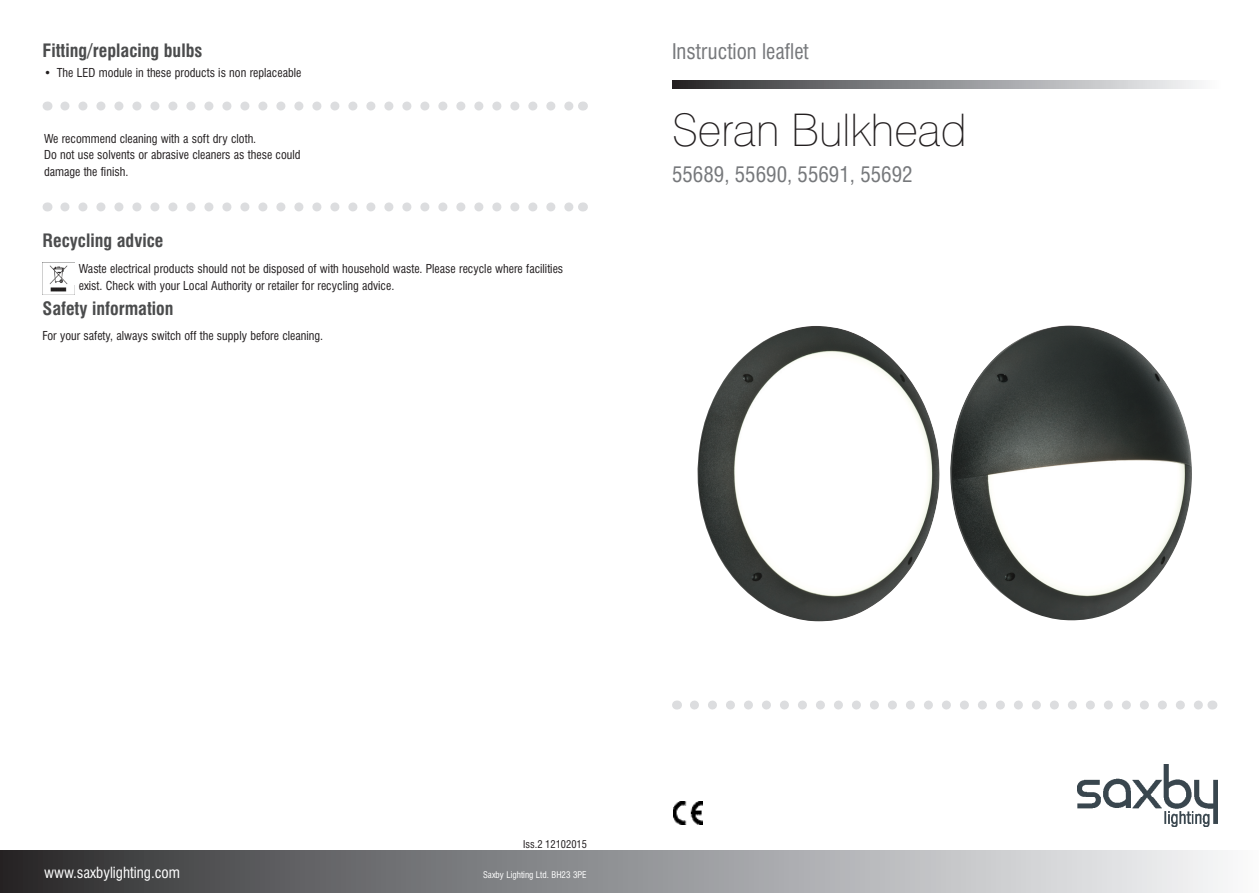
<style>
.page{position:relative;width:1259px;height:893px;background:#fff}
.page>*{position:absolute;margin:0;border:0;box-sizing:border-box;transform-origin:0 0}
.t1{font:100 45px "Swiss 721 BT";color:#231f20}
.t2{font:condensed 21px "Swiss 721 BT";color:#76787b}
.t3{font:700 condensed 18px "Swiss 721 BT";color:#4b4c4d}
.t4{font:condensed 15px "Swiss 721 BT";color:#fff}
.t5{font:condensed 12px/16.5px "Swiss 721 BT";color:#231f20}
.t6{font:condensed 10.5px "Swiss 721 BT";color:#231f20}
.t7{font:condensed 9px "Swiss 721 BT";color:#fff}
</style>
<div class="page">
<img style="left:673px;top:801px;width:30px;height:23px">
<svg style="left:672px;top:80px;width:527px;height:9px;background:#8e8f91"></svg>
<div style="left:0;top:850px;width:1259px;height:43px;background:linear-gradient(to right,#2d2d2f,#f9fbfd)"></div>
<img style="left:1077px;top:765px;width:140px;height:61px">
<svg style="left:694px;top:700px;width:509px;height:9px"></svg>
<img style="left:43px;top:265px;width:32px;height:30px">
<svg style="left:65px;top:102px;width:508px;height:9px"></svg>
<svg style="left:65px;top:202px;width:508px;height:9px"></svg>
<img style="left:697px;top:326px;width:243px;height:295px">
<img style="left:950px;top:325px;width:242px;height:295px">
<p class="t3" style="left:43px;top:40px;width:161px">Fitting/replacing bulbs</p>
<p class="t5" style="left:44px;top:64px;width:259px">• The LED module in these products is non replaceable</p>
<p class="t5" style="left:44px;top:130px;width:214px">We recommend cleaning with a soft dry cloth.</p>
<p class="t5" style="left:44px;top:147px;width:258px">Do not use solvents or abrasive cleaners as these could damage the finish.</p>
<p class="t3" style="left:43px;top:230px;width:122px">Recycling advice</p>
<p class="t5" style="left:79px;top:261px;width:486px">Waste electrical products should not be disposed of with household waste. Please recycle where facilities exist. Check with your Local Authority or retailer for recycling advice.</p>
<p class="t3" style="left:43px;top:297px;width:133px">Safety information</p>
<p class="t5" style="left:43px;top:327px;width:282px">For your safety, always switch off the supply before cleaning.</p>
<p class="t2" style="left:672px;top:39px;width:138px">Instruction leaflet</p>
<p class="t1" style="left:672px;top:103px;width:296px">Seran Bulkhead</p>
<p class="t2" style="left:672px;top:162px;width:242px">55689, 55690, 55691, 55692</p>
<p class="t4" style="left:44px;top:864px;width:138px">www.saxbylighting.com</p>
<p class="t6" style="left:523px;top:838px;width:65px">Iss.2 12102015</p>
<p class="t7" style="left:483px;top:869px;width:105px">Saxby Lighting Ltd. BH23 3PE</p>
</div>
